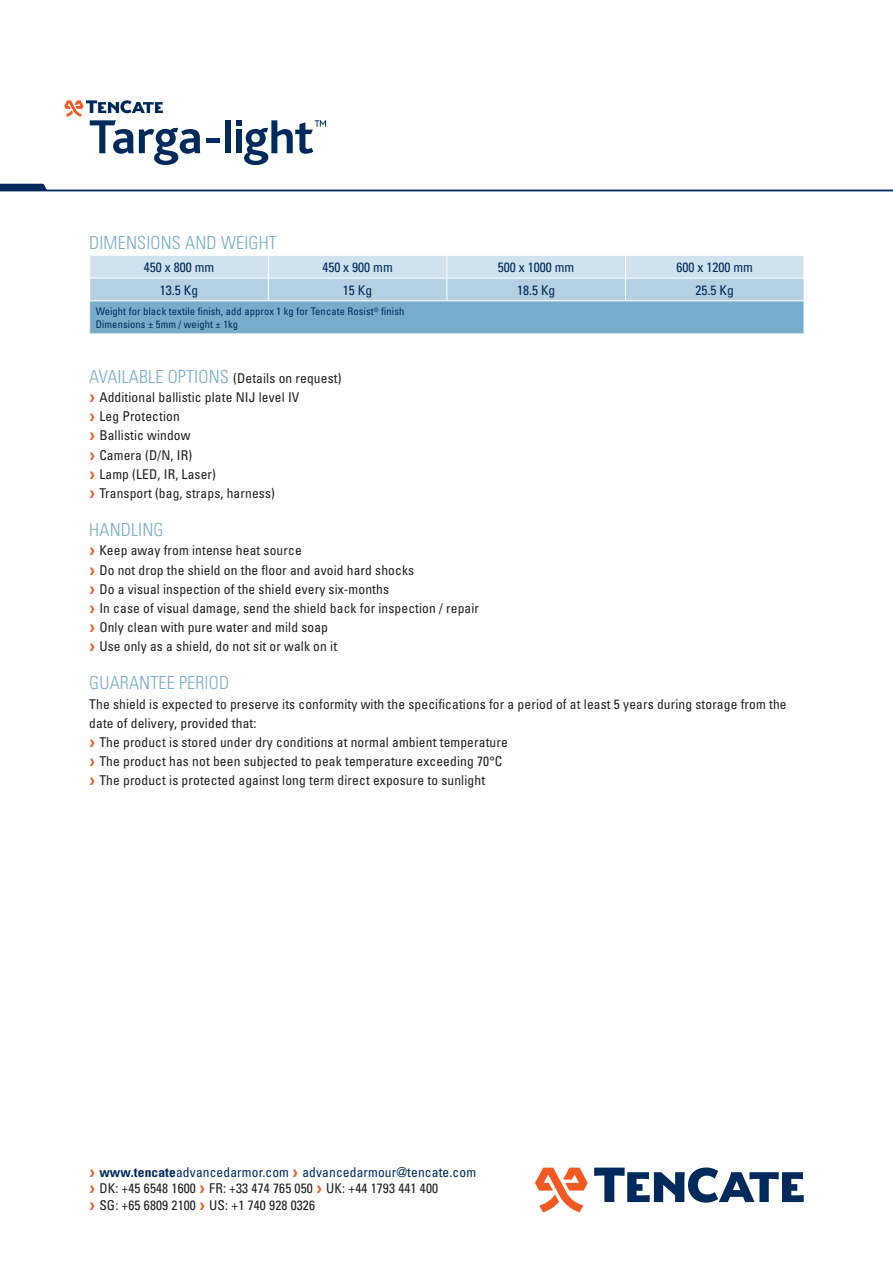
<style>
.page{position:relative;width:893px;height:1263px;background:#fff}
.page>*{position:absolute;margin:0;border:0;box-sizing:border-box;transform-origin:0 0}
.t1{font:300 condensed 18px "Univers";letter-spacing:.01em;color:#77adca}
.Body_text{font:condensed 13.5px/19.2px "Univers";letter-spacing:.01em;color:#231f20}
.Cell_row{font:condensed 13.5px "Univers";color:#002a5c}
.Body_text-2{font:condensed 13.5px "Univers";letter-spacing:.01em;color:#002a5c}
.Body_text-3{font:condensed 10.5px "Univers";letter-spacing:.01em;color:#002a5c}
.s1{font-weight:300;font-size:18px;color:#77adca}
.s2{font-family:"Ten Cate Arrow";font-stretch:normal;color:#f15921}
.s3{font-weight:700}
</style>
<div class="page">
<svg style="left:64px;top:100px;width:136px;height:65px"></svg>
<div style="left:225px;top:120px;width:6px;height:33px;background:#002a5c"></div>
<svg style="left:236px;top:120px;width:90px;height:45px"></svg>
<div style="left:206px;top:138px;width:13px;height:5px;background:#002a5c"></div>
<svg style="left:0;top:184px;width:893px;height:7px"></svg>
<div style="left:90px;top:301px;width:714px;height:33px;background:#77adca"></div>
<svg style="left:90px;top:256px;width:714px;height:44px;background:#c3dae8"></svg>
<hr style="left:89px;top:333px;width:179px;height:1px;background:#fff">
<hr style="left:268px;top:333px;width:179px;height:1px;background:#fff">
<hr style="left:447px;top:333px;width:178px;height:1px;background:#fff">
<hr style="left:625px;top:333px;width:179px;height:1px;background:#fff">
<svg style="left:535px;top:1167px;width:53px;height:45px"></svg>
<svg style="left:594px;top:1167px;width:210px;height:36px"></svg>
<p class="t1" style="left:89px;top:232px;width:189px">DIMENSIONS AND WEIGHT</p>
<p class="Cell_row" style="left:144px;top:259px;width:72px">450 x 800 mm</p>
<p class="Cell_row" style="left:322px;top:259px;width:72px">450 x 900 mm</p>
<p class="Cell_row" style="left:498px;top:259px;width:78px">500 x 1000 mm</p>
<p class="Cell_row" style="left:676px;top:259px;width:78px">600 x 1200 mm</p>
<p class="Cell_row" style="left:160px;top:281px;width:40px">13.5 Kg</p>
<p class="Cell_row" style="left:343px;top:281px;width:31px">15 Kg</p>
<p class="Cell_row" style="left:517px;top:281px;width:40px">18.5 Kg</p>
<p class="Cell_row" style="left:696px;top:281px;width:40px">25.5 Kg</p>
<p class="Body_text-3" style="left:96px;top:305px;width:310px">Weight for black textile finish, add approx 1 kg for Tencate Rosist<sup>®</sup> finish</p>
<p class="Body_text-3" style="left:96px;top:317px;width:144px">Dimensions ± 5mm / weight ± 1kg</p>
<p class="Body_text" style="left:89px;top:368px;width:254px"><span class="s1">AVAILABLE OPTIONS</span> (Details on request)</p>
<p class="Body_text" style="left:89px;top:388px;width:212px"><span class="s2">&gt;</span>Additional ballistic plate NIJ level IV</p>
<p class="Body_text" style="left:89px;top:407px;width:92px"><span class="s2">&gt;</span>Leg Protection</p>
<p class="Body_text" style="left:89px;top:426px;width:103px"><span class="s2">&gt;</span>Ballistic window</p>
<p class="Body_text" style="left:89px;top:445px;width:104px"><span class="s2">&gt;</span>Camera (D/N, IR)</p>
<p class="Body_text" style="left:89px;top:464px;width:128px"><span class="s2">&gt;</span>Lamp (LED, IR, Laser)</p>
<p class="Body_text" style="left:89px;top:483px;width:187px"><span class="s2">&gt;</span>Transport (bag, straps, harness)</p>
<p class="t1" style="left:89px;top:519px;width:76px">HANDLING</p>
<p class="Body_text" style="left:89px;top:541px;width:214px"><span class="s2">&gt;</span>Keep away from intense heat source</p>
<p class="Body_text" style="left:89px;top:560px;width:326px"><span class="s2">&gt;</span>Do not drop the shield on the floor and avoid hard shocks</p>
<p class="Body_text" style="left:89px;top:579px;width:301px"><span class="s2">&gt;</span>Do a visual inspection of the shield every six-months</p>
<p class="Body_text" style="left:89px;top:598px;width:391px"><span class="s2">&gt;</span>In case of visual damage, send the shield back for inspection / repair</p>
<p class="Body_text" style="left:89px;top:617px;width:240px"><span class="s2">&gt;</span>Only clean with pure water and mild soap</p>
<p class="Body_text" style="left:89px;top:636px;width:249px"><span class="s2">&gt;</span>Use only as a shield, do not sit or walk on it</p>
<p class="t1" style="left:89px;top:672px;width:141px">GUARANTEE PERIOD</p>
<p class="Body_text" style="left:89px;top:694px;width:699px">The shield is expected to preserve its conformity with the specifications for a period of at least 5 years during storage from the date of delivery, provided that:</p>
<p class="Body_text" style="left:89px;top:732px;width:420px"><span class="s2">&gt;</span>The product is stored under dry conditions at normal ambient temperature</p>
<p class="Body_text" style="left:89px;top:751px;width:415px"><span class="s2">&gt;</span>The product has not been subjected to peak temperature exceeding 70°C</p>
<p class="Body_text" style="left:89px;top:770px;width:397px"><span class="s2">&gt;</span>The product is protected against long term direct exposure to sunlight</p>
<p class="Body_text-2" style="left:89px;top:1164px;width:388px"><span class="s2">&gt;</span><span class="s3">www.tencate</span>advancedarmor.com <span class="s2">&gt;</span>advancedarmour@tencate.com</p>
<p class="Body_text" style="left:89px;top:1179px;width:350px"><span class="s2">&gt;</span>DK: +45 6548 1600 <span class="s2">&gt;</span>FR: +33 474 765 050 <span class="s2">&gt;</span>UK: +44 1793 441 400</p>
<p class="Body_text" style="left:89px;top:1195px;width:227px"><span class="s2">&gt;</span>SG: +65 6809 2100 <span class="s2">&gt;</span>US: +1 740 928 0326</p>
</div>
